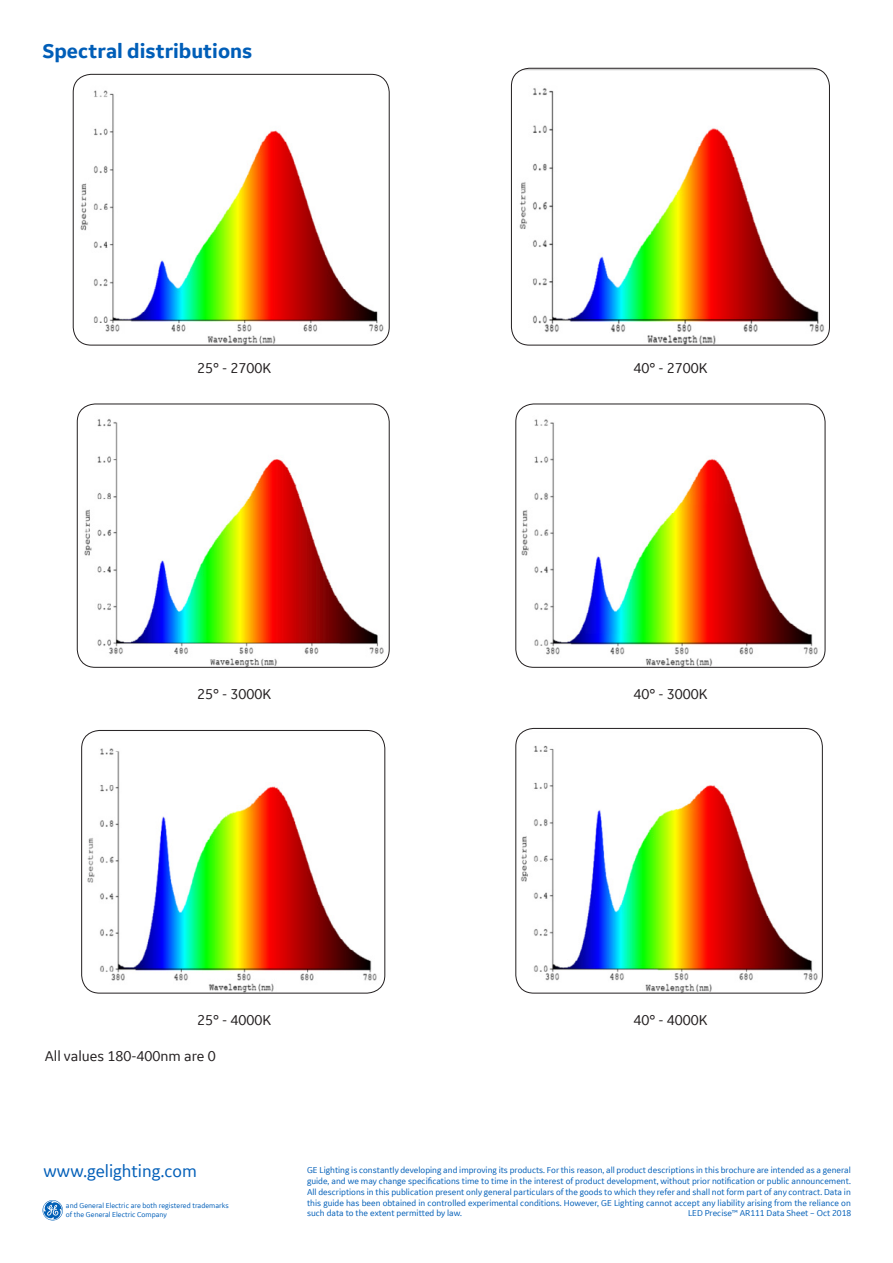
<style>
.page{position:relative;width:893px;height:1263px;background:#fff}
.page>*{position:absolute;margin:0;border:0;box-sizing:border-box;transform-origin:0 0}
.t1{font:700 21px "GE Inspira Sans";color:#005eb8}
.t2{font:18px "GE Inspira Sans";color:#005eb8}
.t3{font:15px "GE Inspira Sans";color:#231f20}
.t4{font:9px/10.8px "GE Inspira Sans";color:#005eb8;text-align:justify}
.t5{font:7.5px "GE Inspira Sans";color:#005eb8}
</style>
<div class="page">
<svg style="left:43px;top:1200px;width:20px;height:20px"></svg>
<img style="left:73px;top:74px;width:316px;height:271px">
<div style="left:73px;top:74px;width:317px;height:271px;border:1px solid #231f20;border-radius:18px"></div>
<img style="left:511px;top:68px;width:318px;height:277px">
<div style="left:511px;top:68px;width:319px;height:277px;border:1px solid #231f20;border-radius:18px"></div>
<img style="left:77px;top:404px;width:312px;height:263px">
<div style="left:77px;top:404px;width:313px;height:264px;border:1px solid #231f20;border-radius:18px"></div>
<img style="left:516px;top:404px;width:309px;height:263px">
<div style="left:515px;top:404px;width:310px;height:264px;border:1px solid #231f20;border-radius:18px"></div>
<img style="left:82px;top:730px;width:303px;height:263px">
<div style="left:81px;top:730px;width:304px;height:263px;border:1px solid #231f20;border-radius:18px"></div>
<img style="left:516px;top:728px;width:306px;height:265px">
<div style="left:515px;top:728px;width:308px;height:265px;border:1px solid #231f20;border-radius:18px"></div>
<p class="t1" style="left:43px;top:38px;width:211px">Spectral distributions</p>
<p class="t3" style="left:197px;top:358px;width:76px">25° - 2700K</p>
<p class="t3" style="left:633px;top:358px;width:76px">40° - 2700K</p>
<p class="t3" style="left:197px;top:684px;width:76px">25° - 3000K</p>
<p class="t3" style="left:633px;top:684px;width:76px">40° - 3000K</p>
<p class="t3" style="left:197px;top:1010px;width:76px">25° - 4000K</p>
<p class="t3" style="left:45px;top:1046px;width:172px">All values 180-400nm are 0</p>
<p class="t3" style="left:633px;top:1010px;width:76px">40° - 4000K</p>
<p class="t2" style="left:43px;top:1160px;width:155px">www.gelighting.com</p>
<p class="t5" style="left:66px;top:1201px;width:164px">and General Electric are both registered trademarks</p>
<p class="t5" style="left:66px;top:1210px;width:103px">of the General Electric Company</p>
<p class="t4" style="left:307px;top:1164px;width:545px">GE Lighting is constantly developing and improving its products. For this reason, all product descriptions in this brochure are intended as a general guide, and we may change specifications time to time in the interest of product development, without prior notification or public announcement.<br>All descriptions in this publication present only general particulars of the goods to which they refer and shall not form part of any contract. Data in this guide has been obtained in controlled experimental conditions. However, GE Lighting cannot accept any liability arising from the reliance on such data to the extent permitted by law.</p>
<p class="t4" style="left:688px;top:1208px;width:165px">LED Precise™ AR111 Data Sheet – Oct 2018</p>
</div>
